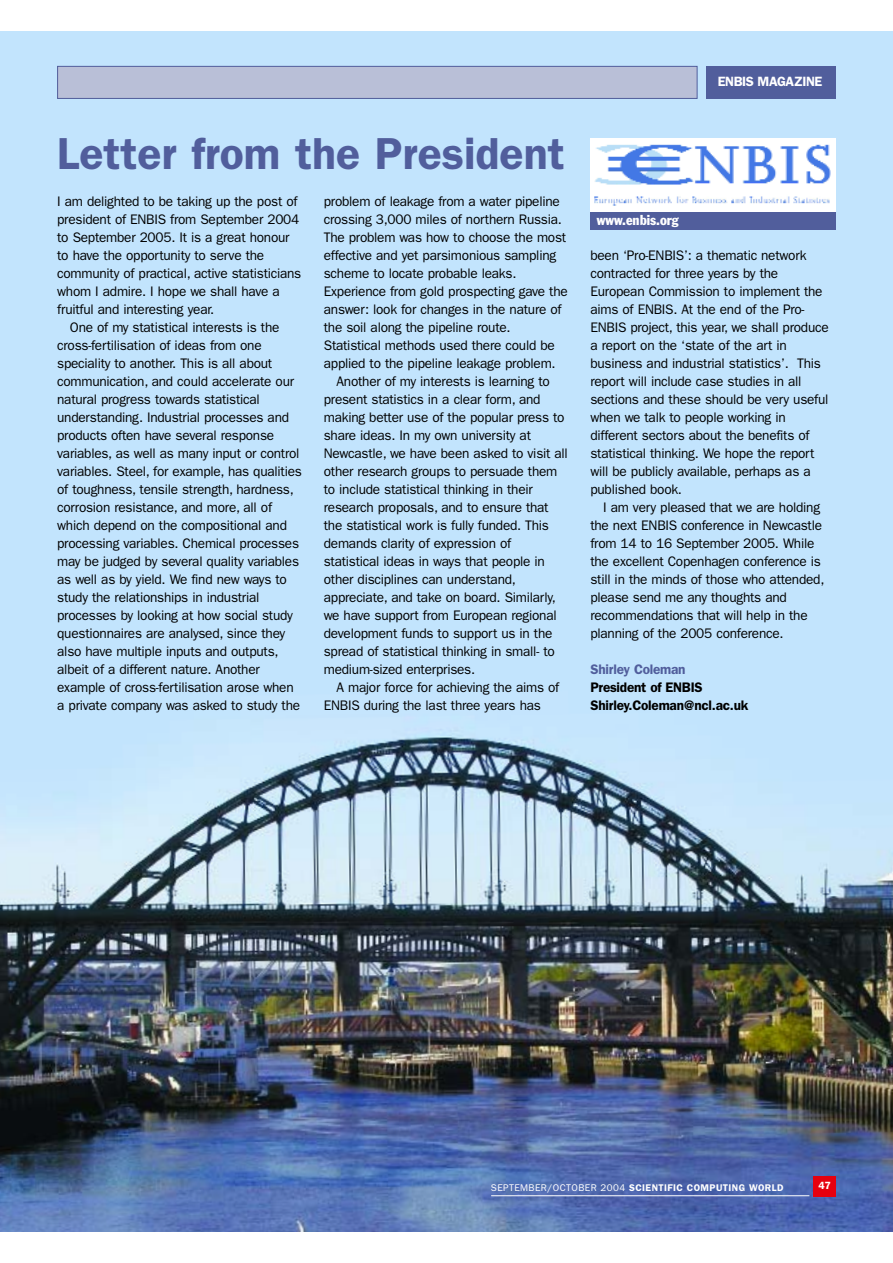
<style>
.page{position:relative;width:893px;height:1263px;background:#fff}
.page>*{position:absolute;margin:0;border:0;box-sizing:border-box;transform-origin:0 0}
.t1{font:600 45px "Franklin Gothic";color:#515e9c}
.t2{font:condensed 14.25px "Franklin Gothic";color:#fff}
.t3{font:13.8px/18px "Franklin Gothic";letter-spacing:-.02em;color:#000}
.t4{font:600 13.8px/18px "Franklin Gothic";letter-spacing:-.02em;color:#000}
.t5{font:600 13.8px "Franklin Gothic";letter-spacing:-.02em;color:#515e9c}
.t6{font:600 13.5px "Franklin Gothic";letter-spacing:-.03em;color:#fff}
.t7{font:600 10.5px "Franklin Gothic";color:#fff}
.t8{font:600 9.75px "Franklin Gothic";letter-spacing:.04em;color:#fff}
.s1{font-weight:400}
</style>
<div class="page">
<img style="left:0;top:32px;width:892px;height:1199px">
<div style="left:706px;top:66px;width:129px;height:33px;background:#515e9c"></div>
<div style="left:58px;top:66px;width:639px;height:32px;background:#b9bfd7"></div>
<div style="left:57px;top:66px;width:640px;height:33px;border:1px solid #515e9c"></div>
<hr style="left:491px;top:1196px;width:318px;height:1px;background:#fff">
<div style="left:813px;top:1176px;width:22px;height:20px;background:#e6000f"></div>
<div style="left:590px;top:138px;width:245px;height:87px;background:#fff"></div>
<img style="left:594px;top:144px;width:237px;height:62px">
<div style="left:590px;top:212px;width:245px;height:18px;background:#515e9c"></div>
<h1 class="t1" style="left:57px;top:138px;width:509px">Letter from the President</h1>
<p class="t3" style="left:57px;top:193px;width:242px">I am delighted to be taking up the post of</p>
<p class="t3" style="left:57px;top:211px;width:243px">president of ENBIS from September 2004</p>
<p class="t3" style="left:57px;top:229px;width:234px">to September 2005. It is a great honour</p>
<p class="t3" style="left:57px;top:247px;width:208px">to have the opportunity to serve the</p>
<p class="t3" style="left:57px;top:265px;width:246px">community of practical, active statisticians</p>
<p class="t3" style="left:57px;top:283px;width:224px">whom I admire. I hope we shall have a</p>
<p class="t3" style="left:57px;top:301px;width:158px">fruitful and interesting year.</p>
<p class="t3" style="left:70px;top:319px;width:211px">One of my statistical interests is the</p>
<p class="t3" style="left:57px;top:337px;width:206px">cross-fertilisation of ideas from one</p>
<p class="t3" style="left:57px;top:355px;width:216px">speciality to another. This is all about</p>
<p class="t3" style="left:57px;top:373px;width:238px">communication, and could accelerate our</p>
<p class="t3" style="left:57px;top:391px;width:204px">natural progress towards statistical</p>
<p class="t3" style="left:57px;top:409px;width:233px">understanding. Industrial processes and</p>
<p class="t3" style="left:57px;top:427px;width:218px">products often have several response</p>
<p class="t3" style="left:57px;top:445px;width:244px">variables, as well as many input or control</p>
<p class="t3" style="left:57px;top:463px;width:246px">variables. Steel, for example, has qualities</p>
<p class="t3" style="left:57px;top:481px;width:238px">of toughness, tensile strength, hardness,</p>
<p class="t3" style="left:57px;top:499px;width:216px">corrosion resistance, and more, all of</p>
<p class="t3" style="left:57px;top:517px;width:231px">which depend on the compositional and</p>
<p class="t3" style="left:57px;top:535px;width:243px">processing variables. Chemical processes</p>
<p class="t3" style="left:57px;top:553px;width:243px">may be judged by several quality variables</p>
<p class="t3" style="left:57px;top:571px;width:231px">as well as by yield. We find new ways to</p>
<p class="t3" style="left:57px;top:589px;width:204px">study the relationships in industrial</p>
<p class="t3" style="left:57px;top:607px;width:237px">processes by looking at how social study</p>
<p class="t3" style="left:57px;top:625px;width:229px">questionnaires are analysed, since they</p>
<p class="t3" style="left:57px;top:643px;width:223px">also have multiple inputs and outputs,</p>
<p class="t3" style="left:57px;top:661px;width:204px">albeit of a different nature. Another</p>
<p class="t3" style="left:57px;top:679px;width:238px">example of cross-fertilisation arose when</p>
<p class="t3" style="left:57px;top:697px;width:244px">a private company was asked to study the</p>
<p class="t3" style="left:324px;top:193px;width:237px">problem of leakage from a water pipeline</p>
<p class="t3" style="left:324px;top:211px;width:240px">crossing 3,000 miles of northern Russia.</p>
<p class="t3" style="left:324px;top:229px;width:244px">The problem was how to choose the most</p>
<p class="t3" style="left:324px;top:247px;width:234px">effective and yet parsimonious sampling</p>
<p class="t3" style="left:324px;top:265px;width:194px">scheme to locate probable leaks.</p>
<p class="t3" style="left:324px;top:283px;width:245px">Experience from gold prospecting gave the</p>
<p class="t3" style="left:324px;top:301px;width:239px">answer: look for changes in the nature of</p>
<p class="t3" style="left:324px;top:319px;width:188px">the soil along the pipeline route.</p>
<p class="t3" style="left:324px;top:337px;width:232px">Statistical methods used there could be</p>
<p class="t3" style="left:324px;top:355px;width:233px">applied to the pipeline leakage problem.</p>
<p class="t3" style="left:336px;top:373px;width:215px">Another of my interests is learning to</p>
<p class="t3" style="left:324px;top:391px;width:218px">present statistics in a clear form, and</p>
<p class="t3" style="left:324px;top:409px;width:242px">making better use of the popular press to</p>
<p class="t3" style="left:324px;top:427px;width:209px">share ideas. In my own university at</p>
<p class="t3" style="left:324px;top:445px;width:245px">Newcastle, we have been asked to visit all</p>
<p class="t3" style="left:324px;top:463px;width:235px">other research groups to persuade them</p>
<p class="t3" style="left:324px;top:481px;width:210px">to include statistical thinking in their</p>
<p class="t3" style="left:324px;top:499px;width:226px">research proposals, and to ensure that</p>
<p class="t3" style="left:324px;top:517px;width:227px">the statistical work is fully funded. This</p>
<p class="t3" style="left:324px;top:535px;width:189px">demands clarity of expression of</p>
<p class="t3" style="left:324px;top:553px;width:222px">statistical ideas in ways that people in</p>
<p class="t3" style="left:324px;top:571px;width:194px">other disciplines can understand,</p>
<p class="t3" style="left:324px;top:589px;width:233px">appreciate, and take on board. Similarly,</p>
<p class="t3" style="left:324px;top:607px;width:234px">we have support from European regional</p>
<p class="t3" style="left:324px;top:625px;width:230px">development funds to support us in the</p>
<p class="t3" style="left:324px;top:643px;width:232px">spread of statistical thinking in small- to</p>
<p class="t3" style="left:324px;top:661px;width:153px">medium-sized enterprises.</p>
<p class="t3" style="left:336px;top:679px;width:224px">A major force for achieving the aims of</p>
<p class="t3" style="left:324px;top:697px;width:219px">ENBIS during the last three years has</p>
<p class="t6" style="left:717px;top:77px;width:106px">ENBIS MAGAZINE</p>
<p class="t2" style="left:596px;top:215px;width:83px">www.enbis.org</p>
<p class="t3" style="left:590px;top:247px;width:240px">been ‘Pro-ENBIS’: a thematic network contracted for three years by the European Commission to implement the aims of ENBIS. At the end of the Pro-ENBIS project, this year, we shall produce a report on the ‘state of the art in business and industrial statistics’. This report will include case studies in all sections and these should be very useful when we talk to people working in different sectors about the benefits of statistical thinking. We hope the report will be publicly available, perhaps as a published book.</p>
<p class="t3" style="left:590px;top:499px;width:235px;text-indent:13px">I am very pleased that we are holding the next ENBIS conference in Newcastle from 14 to 16 September 2005. While the excellent Copenhagen conference is still in the minds of those who attended, please send me any thoughts and recommendations that will help in the planning of the 2005 conference.</p>
<p class="t5" style="left:590px;top:664px;width:97px">Shirley Coleman</p>
<p class="t4" style="left:590px;top:679px;width:159px">President of ENBIS<br>Shirley.Coleman@ncl.ac.uk</p>
<p class="t8" style="left:491px;top:1184px;width:294px"><span class="s1">SEPTEMBER/OCTOBER 2004</span> SCIENTIFIC COMPUTING WORLD</p>
<p class="t7" style="left:818px;top:1182px;width:14px">47</p>
</div>
